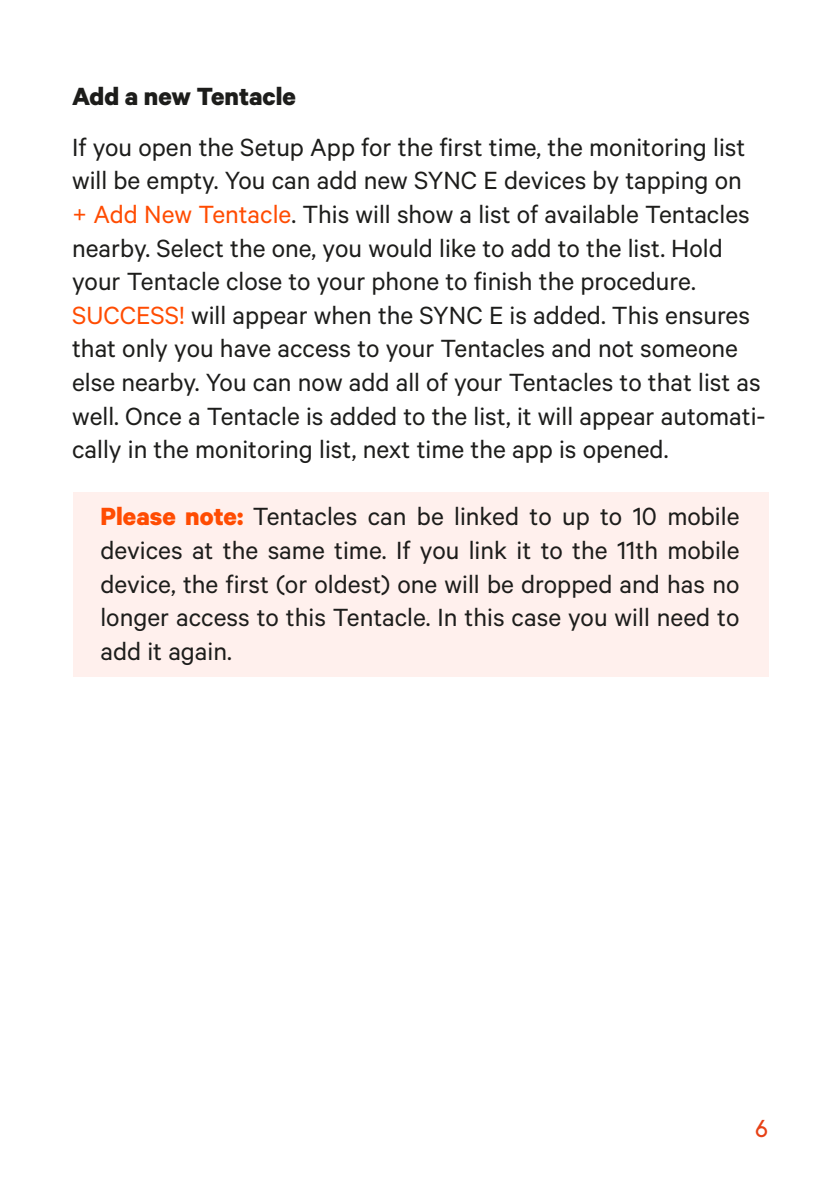
<style>
.page{position:relative;width:840px;height:1191px;background:#fff}
.page>*{position:absolute;margin:0;border:0;box-sizing:border-box;transform-origin:0 0}
.t1{font:28px/33.6px "Calibre";color:#1d1d1b}
.t2{font:700 28px "Calibre";color:#1d1d1b}
.t3{font:24px "Biko";color:#e74116}
.s1{color:#ff4c02}
.s2{font-weight:700;color:#ff4c02}
</style>
<div class="page">
<div style="left:73px;top:492px;width:695px;height:184px;background:#fff0ed"></div>
<p class="t2" style="left:72px;top:79px;width:225px">Add a new Tentacle</p>
<p class="t1" style="left:72px;top:129px;width:694px">If you open the Setup App for the first time, the monitoring list will be empty. You can add new SYNC E devices by tapping on<br><span class="s1">+ Add New Tentacle</span>. This will show a list of available Tentacles nearby. Select the one, you would like to add to the list. Hold your Tentacle close to your phone to finish the procedure.<br><span class="s1">SUCCESS!</span> will appear when the SYNC E is added. This ensures that only you have access to your Tentacles and not someone else nearby. You can now add all of your Tentacles to that list as well. Once a Tentacle is added to the list, it will appear automati&shy;cally in the monitoring list, next time the app is opened.</p>
<p class="t1" style="left:100px;top:499px;width:640px;text-align:justify"><span class="s2">Please note:</span> Tentacles can be linked to up to 10 mobile devices at the same time. If you link it to the 11th mobile device, the first (or oldest) one will be dropped and has no longer access to this Tentacle. In this case you will need to add it again.</p>
<p class="t3" style="left:755px;top:1115px;width:14px">6</p>
</div>
